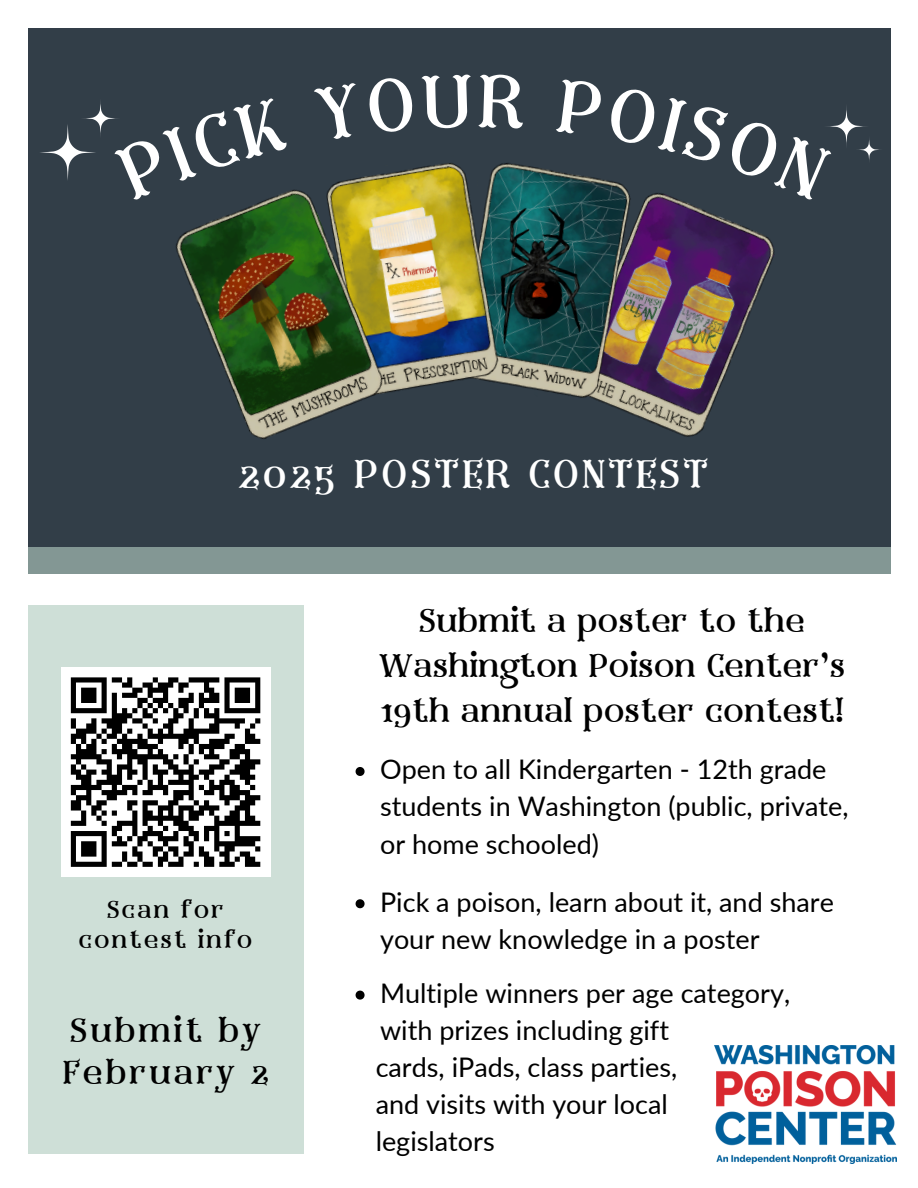
<style>
.page{position:relative;width:918px;height:1188px;background:#fff}
.page>*{position:absolute;margin:0;border:0;box-sizing:border-box;transform-origin:0 0}
.t1{font:39.45px "Furius";letter-spacing:.075em;color:#fff}
.t2{font:33px/41.7px "Furius";letter-spacing:.075em;color:#000}
.t3{font:32.25px/45px "Furius";color:#000;text-align:center}
.t4{font:27px/37.2px "Lato";color:#000}
.t5{font:24px/30.3px "Furius";letter-spacing:.075em;color:#000;text-align:center}
</style>
<div class="page">
<div style="left:28px;top:29px;width:862px;height:525px;background:#323e48"></div>
<img style="left:636px;top:394px;width:82px;height:43px">
<img style="left:561px;top:394px;width:91px;height:22px">
<img style="left:176px;top:189px;width:201px;height:250px">
<div style="left:28px;top:548px;width:862px;height:26px;background:#839794"></div>
<div style="left:28px;top:606px;width:275px;height:548px;background:#cedfd7"></div>
<div style="left:61px;top:667px;width:210px;height:210px;background:#fff"></div>
<svg style="left:70px;top:677px;width:191px;height:190px"></svg>
<img style="left:715px;top:1046px;width:182px;height:118px">
<svg style="left:356px;top:767px;width:9px;height:9px"></svg>
<svg style="left:356px;top:899px;width:9px;height:9px"></svg>
<svg style="left:356px;top:991px;width:9px;height:9px"></svg>
<svg style="left:40px;top:101px;width:248px;height:100px"></svg>
<img style="left:313px;top:106px;width:567px;height:288px">
<p class="t1" style="left:239px;top:447px;width:471px">2025 POSTER CONTEST</p>
<p class="t5" style="left:79px;top:895px;width:175px">Scan for contest info</p>
<p class="t2" style="left:63px;top:1011px;width:207px">Submit by<br>February 2</p>
<p class="t3" style="left:379px;top:599px;width:468px">Submit a poster to the<br>Washington Poison Center’s<br>19th annual poster contest!</p>
<p class="t4" style="left:380px;top:750px;width:470px">Open to all Kindergarten - 12th grade students in Washington (public, private, or home schooled)</p>
<p class="t4" style="left:380px;top:883px;width:455px">Pick a poison, learn about it, and share your new knowledge in a poster</p>
<p class="t4" style="left:380px;top:974px;width:412px">Multiple winners per age category, with prizes including gift</p>
<p class="t4" style="left:376px;top:1048px;width:303px">cards, iPads, class parties, and visits with your local legislators</p>
</div>
